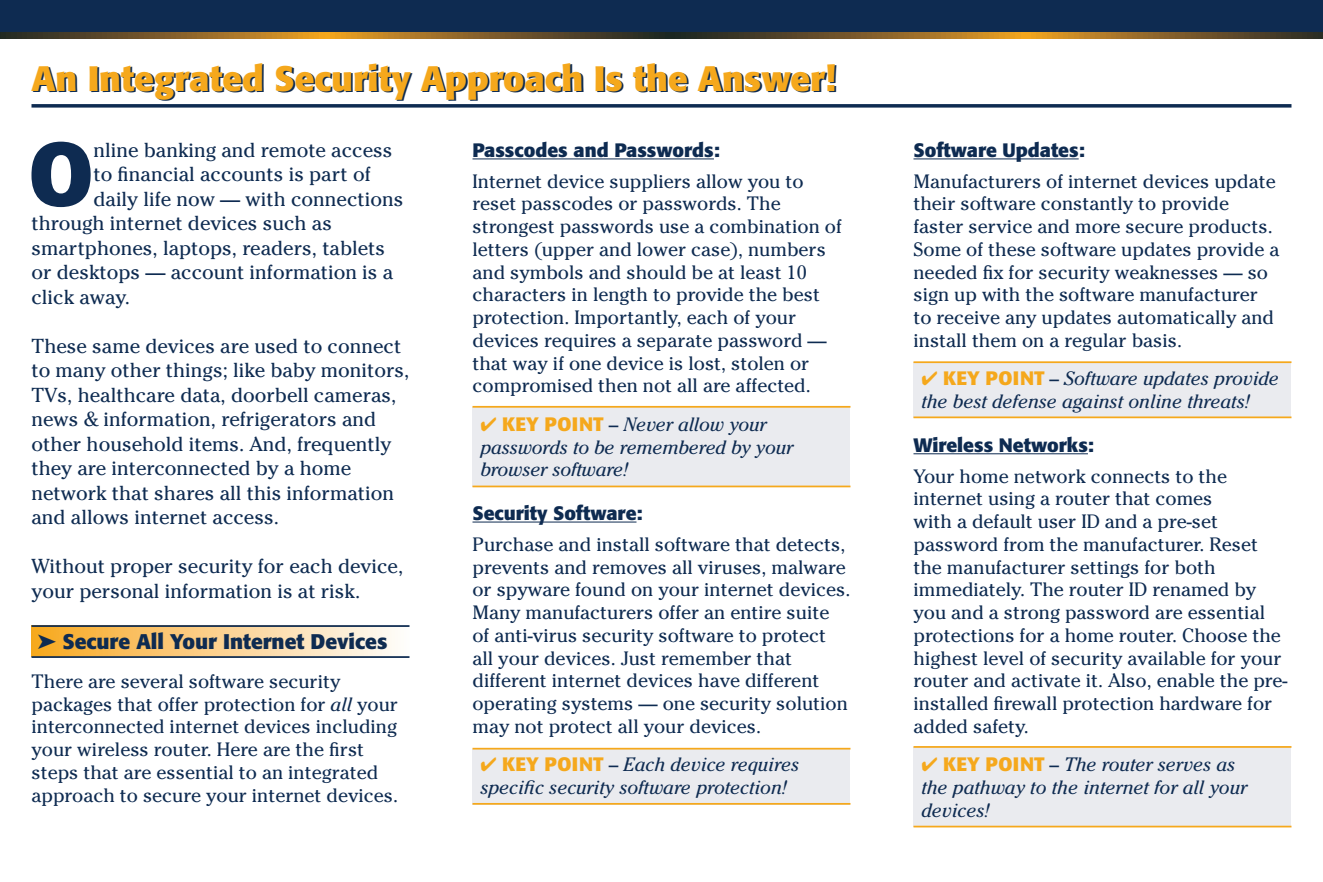
<style>
.page{position:relative;width:1323px;height:882px;background:#fff}
.page>*{position:absolute;margin:0;border:0;box-sizing:border-box;transform-origin:0 0}
._11_13_cheltenham_bo{font:700 88.9px "Formata";color:#0e2b51}
.t1{font:700 35px "Formata";color:#0e2b51}
.t2{font:700 21px "Formata";color:#0e2b51}
._11_13_cheltenham_bo-2{font:20.12px/24.5px "Cheltenham";color:#0e2b51}
._11_13_cheltenham_bo-3{font:19.25px/22.8px "Cheltenham";color:#0e2b51}
.t3{font:italic 19.25px/22.8px "Cheltenham";color:#0e2b51}
.t4{font:700 19.25px "Formata";color:#0e2b51}
.s1{font-style:italic}
.s2{color:#f5a81c}
.s3{font-family:"Formata";font-weight:700;font-style:normal;color:#f5a81c}
.s4{font-style:normal}
</style>
<div class="page">
<div style="left:914px;top:362px;width:378px;height:56px;background:#eaebef"></div>
<hr style="left:913px;top:361px;width:378px;height:2px;background:#f5a81c">
<hr style="left:913px;top:416px;width:378px;height:2px;background:#f5a81c">
<div style="left:914px;top:747px;width:378px;height:79px;background:#eaebef"></div>
<hr style="left:913px;top:746px;width:378px;height:2px;background:#f5a81c">
<hr style="left:913px;top:826px;width:378px;height:1px;background:#f5a81c">
<div style="left:472px;top:407px;width:378px;height:79px;background:#eaebef"></div>
<hr style="left:472px;top:406px;width:378px;height:2px;background:#f5a81c">
<hr style="left:472px;top:486px;width:378px;height:1px;background:#f5a81c">
<div style="left:472px;top:749px;width:378px;height:56px;background:#eaebef"></div>
<hr style="left:472px;top:748px;width:378px;height:2px;background:#f5a81c">
<hr style="left:472px;top:803px;width:378px;height:2px;background:#f5a81c">
<div style="left:32px;top:625px;width:378px;height:32px;background:linear-gradient(to right,#f8a822,#fffdfd)"></div>
<hr style="left:32px;top:625px;width:378px;height:2px;background:#0e2b51">
<hr style="left:32px;top:656px;width:378px;height:2px;background:#0e2b51">
<svg style="left:0;top:32px;width:1323px;height:6px;background:#805e27"></svg>
<div style="left:0;top:0;width:1323px;height:32px;background:#0e2b51"></div>
<hr style="left:472px;top:158px;width:242px;height:1px;background:#0e2b51">
<hr style="left:472px;top:522px;width:165px;height:1px;background:#0e2b51">
<hr style="left:914px;top:158px;width:165px;height:1px;background:#0e2b51">
<hr style="left:914px;top:453px;width:174px;height:1px;background:#0e2b51">
<svg style="left:32px;top:104px;width:1260px;height:4px;background:#2b4566"></svg>
<p class="t1" style="left:33px;top:58px;width:806px">An Integrated Security Approach Is the Answer!</p>
<p class="_11_13_cheltenham_bo" style="left:29px;top:119px;width:66px">O</p>
<p class="_11_13_cheltenham_bo-2" style="left:93px;top:138px;width:300px">nline banking and remote access</p>
<p class="_11_13_cheltenham_bo-2" style="left:93px;top:162px;width:279px">to financial accounts is part of</p>
<p class="_11_13_cheltenham_bo-2" style="left:93px;top:187px;width:311px">daily life now — with connections</p>
<p class="_11_13_cheltenham_bo-2" style="left:32px;top:211px;width:302px">through internet devices such as</p>
<p class="_11_13_cheltenham_bo-2" style="left:32px;top:236px;width:355px">smartphones, laptops, readers, tablets</p>
<p class="_11_13_cheltenham_bo-2" style="left:32px;top:260px;width:363px">or desktops — account information is a</p>
<p class="_11_13_cheltenham_bo-2" style="left:32px;top:285px;width:100px">click away.</p>
<p class="_11_13_cheltenham_bo-2" style="left:32px;top:334px;width:380px">These same devices are used to connect to many other things; like baby monitors, TVs, healthcare data, doorbell cameras, news &amp; information, refrigerators and other household items. And, frequently they are interconnected by a home network that shares all this information and allows internet access.</p>
<p class="_11_13_cheltenham_bo-2" style="left:32px;top:554px;width:373px">Without proper security for each device, your personal information is at risk.</p>
<p class="t2" style="left:37px;top:629px;width:352px">➤ Secure All Your Internet Devices</p>
<p class="_11_13_cheltenham_bo-3" style="left:32px;top:670px;width:368px">There are several software security packages that offer protection for <span class="s1">all</span> your interconnected internet devices including your wireless router. Here are the first steps that are essential to an integrated approach to secure your internet devices.</p>
<p class="t4" style="left:472px;top:138px;width:249px">Passcodes and Passwords:</p>
<p class="_11_13_cheltenham_bo-3" style="left:472px;top:170px;width:371px">Internet device suppliers allow you to reset passcodes or passwords. The strongest passwords use a combination of letters (upper and lower case), numbers and symbols and should be at least 10 characters in length to provide the best protection. Importantly, each of your devices requires a separate password — that way if one device is lost, stolen or compromised then not all are affected.</p>
<p class="t3" style="left:480px;top:413px;width:314px"><span class="s2">✔</span> <span class="s3">KEY POINT</span> <span class="s4">–</span> Never allow your passwords to be remembered by your browser software!</p>
<p class="t4" style="left:472px;top:501px;width:172px">Security Software:</p>
<p class="_11_13_cheltenham_bo-3" style="left:472px;top:533px;width:379px">Purchase and install software that detects, prevents and removes all viruses, malware or spyware found on your internet devices.<br>Many manufacturers offer an entire suite of anti-virus security software to protect all your devices. Just remember that different internet devices have different operating systems — one security solution may not protect all your devices.</p>
<p class="t3" style="left:480px;top:753px;width:320px"><span class="s2">✔</span> <span class="s3">KEY POINT</span> <span class="s4">–</span> Each device requires specific security software protection!</p>
<p class="t4" style="left:914px;top:138px;width:173px">Software Updates:</p>
<p class="_11_13_cheltenham_bo-3" style="left:914px;top:170px;width:367px">Manufacturers of internet devices update their software constantly to provide faster service and more secure products.<br>Some of these software updates provide a needed fix for security weaknesses — so sign up with the software manufacturer to receive any updates automatically and install them on a regular basis.</p>
<p class="t3" style="left:921px;top:367px;width:359px"><span class="s2">✔</span> <span class="s3">KEY POINT</span> <span class="s4">–</span> Software updates provide the best defense against online threats!</p>
<p class="t4" style="left:914px;top:433px;width:182px">Wireless Networks:</p>
<p class="_11_13_cheltenham_bo-3" style="left:914px;top:465px;width:376px">Your home network connects to the internet using a router that comes<br>with a default user ID and a pre-set password from the manufacturer. Reset the manufacturer settings for both immediately. The router ID renamed by you and a strong password are essential protections for a home router. Choose the highest level of security available for your router and activate it. Also, enable the pre&shy;installed firewall protection hardware for added safety.</p>
<p class="t3" style="left:921px;top:753px;width:327px"><span class="s2">✔</span> <span class="s3">KEY POINT</span> <span class="s4">–</span> The router serves as the pathway to the internet for all your devices!</p>
</div>
